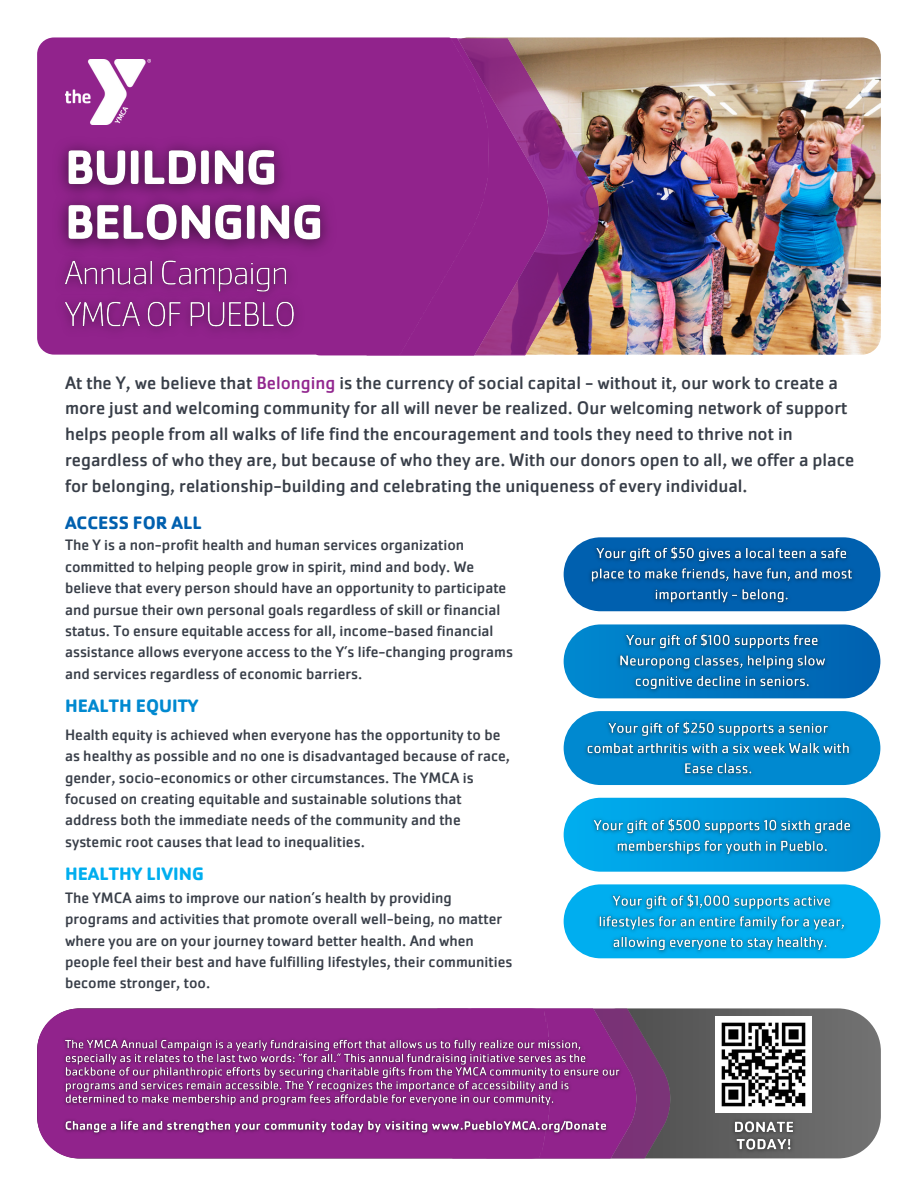
<style>
.page{position:relative;width:918px;height:1188px;background:#fff}
.page>*{position:absolute;margin:0;border:0;box-sizing:border-box;transform-origin:0 0}
.t1{font:18.75px/25.8px "Cachet Pro";color:#383e48}
.t2{font:700 18.75px "Cachet Pro";color:#00aeef}
.t3{font:700 18.75px "Cachet Pro";color:#0060af}
.t4{font:700 18.75px "Cachet Pro";color:#0089d0}
.t5{font:15.75px/21.3px "Cachet Pro";color:#383e48}
.s1{color:#92278f}
</style>
<div class="page">
<img style="left:620px;top:37px;width:260px;height:318px">
<svg style="left:37px;top:1008px;width:844px;height:150px;background:#817e81"></svg>
<div style="left:564px;top:537px;width:316px;height:74px;background:#0060af;border-radius:37px"></div>
<svg style="left:564px;top:624px;width:316px;height:74px;background:#0577c1"></svg>
<div style="left:564px;top:711px;width:316px;height:74px;background:#0089d0;border-radius:37px"></div>
<div style="left:564px;top:798px;width:316px;height:74px;background:linear-gradient(to right,#00aeef,#018ad1);border-radius:37px"></div>
<div style="left:564px;top:884px;width:316px;height:74px;background:#00aeef;border-radius:37px"></div>
<img style="left:202px;top:38px;width:514px;height:318px;border-radius:20px">
<img style="left:301px;top:38px;width:364px;height:317px;border-radius:20px">
<img style="left:37px;top:37px;width:596px;height:318px;border-radius:17px">
<img style="left:49px;top:287px;width:260px;height:57px">
<img style="left:50px;top:265px;width:253px;height:45px">
<img style="left:65px;top:59px;width:86px;height:65px">
<img style="left:46px;top:129px;width:297px;height:136px">
<img style="left:389px;top:1009px;width:365px;height:149px;border-radius:20px">
<div style="left:37px;top:1009px;width:534px;height:149px;background:#91238c;border-radius:42px"></div>
<img style="left:584px;top:539px;width:278px;height:72px">
<img style="left:612px;top:625px;width:221px;height:72px">
<img style="left:580px;top:713px;width:277px;height:70px">
<img style="left:586px;top:810px;width:273px;height:52px">
<img style="left:592px;top:893px;width:261px;height:65px">
<img style="left:58px;top:1114px;width:555px;height:27px">
<img style="left:58px;top:1032px;width:569px;height:81px">
<img style="left:716px;top:1017px;width:96px;height:96px">
<img style="left:726px;top:1113px;width:76px;height:45px">
<p class="t1" style="left:65px;top:369px;width:791px">At the Y, we believe that <span class="s1">Belonging</span> is the currency of social capital - without it, our work to create a more just and welcoming community for all will never be realized. Our welcoming network of support helps people from all walks of life find the encouragement and tools they need to thrive not in regardless of who they are, but because of who they are. With our donors open to all, we offer a place for belonging, relationship-building and celebrating the uniqueness of every individual.</p>
<p class="t3" style="left:65px;top:511px;width:138px">ACCESS FOR ALL</p>
<p class="t5" style="left:65px;top:534px;width:449px">The Y is a non-profit health and human services organization committed to helping people grow in spirit, mind and body. We believe that every person should have an opportunity to participate and pursue their own personal goals regardless of skill or financial status. To ensure equitable access for all, income-based financial assistance allows everyone access to the Y’s life-changing programs and services regardless of economic barriers.</p>
<h5 class="t4" style="left:65px;top:694px;width:135px">HEALTH EQUITY</h5>
<p class="t5" style="left:65px;top:724px;width:447px">Health equity is achieved when everyone has the opportunity to be as healthy as possible and no one is disadvantaged because of race, gender, socio-economics or other circumstances. The YMCA is focused on creating equitable and sustainable solutions that address both the immediate needs of the community and the systemic root causes that lead to inequalities.</p>
<p class="t2" style="left:65px;top:862px;width:140px">HEALTHY LIVING</p>
<h4 class="t5" style="left:65px;top:887px;width:449px">The YMCA aims to improve our nation’s health by providing programs and activities that promote overall well-being, no matter where you are on your journey toward better health. And when people feel their best and have fulfilling lifestyles, their communities become stronger, too.</h4>
</div>
